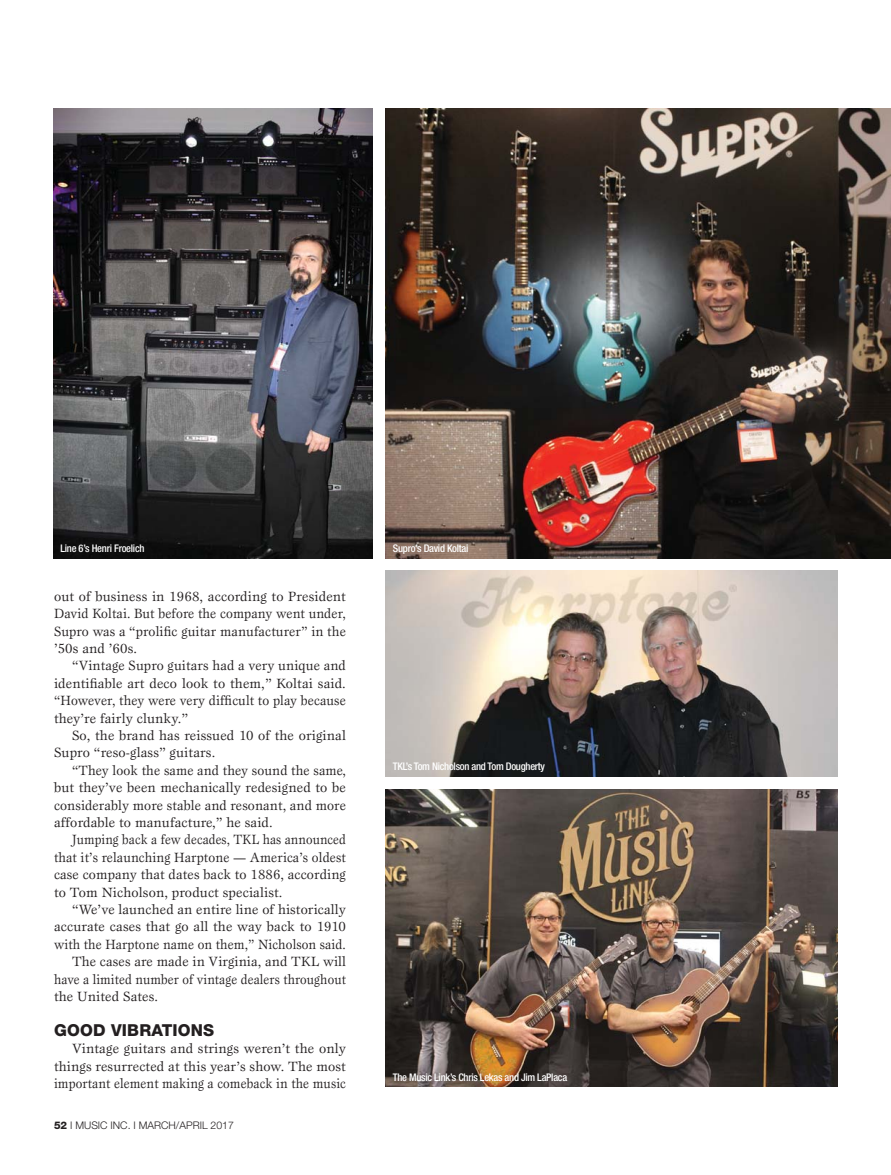
<style>
.page{position:relative;width:891px;height:1175px;background:#fff}
.page>*{position:absolute;margin:0;border:0;box-sizing:border-box;transform-origin:0 0}
.t1{font:800 16.5px "Helvetica Neue";letter-spacing:.01em;color:#231f20}
.t2{font:13.8px/17.4px "Esprit";letter-spacing:.01em;color:#231f20;text-align:justify}
.t3{font:13.8px/17.4px "Esprit";letter-spacing:.01em;color:#231f20;text-align:justify;scale:.9 1}
.t4{font:13.8px/17.4px "Esprit";letter-spacing:.01em;color:#231f20;text-align:justify;scale:.96 1}
.t5{font:13.8px "Esprit";letter-spacing:.01em;color:#231f20;scale:.91 1}
.t6{font:13.8px "Esprit";letter-spacing:.01em;color:#231f20;scale:.93 1}
.t7{font:500 condensed 10.5px "Helvetica Neue";letter-spacing:-.025em;color:#fff}
.t8{font:300 10.5px "Helvetica Neue";color:#231f20}
.s1{font-weight:800}
</style>
<div class="page">
<img style="left:54px;top:108px;width:318px;height:450px">
<img style="left:386px;top:108px;width:505px;height:450px">
<img style="left:386px;top:571px;width:451px;height:205px">
<img style="left:386px;top:789px;width:451px;height:297px">
<p class="t7" style="left:61px;top:542px;width:85px">Line 6’s Henri Froelich</p>
<p class="t7" style="left:393px;top:542px;width:77px">Supro’s David Koltai</p>
<p class="t2" style="left:54px;top:587px;width:293px">out of business in 1968, according to President David Koltai. But before the company went under, Supro was a “prolific guitar manufacturer” in the ’50s and ’60s.</p>
<p class="t2" style="left:54px;top:657px;width:293px;text-indent:18px">“Vintage Supro guitars had a very unique and identifiable art deco look to them,” Koltai said. “However, they were very difficult to play because they’re fairly clunky.”</p>
<p class="t2" style="left:54px;top:726px;width:293px;text-indent:18px">So, the brand has reissued 10 of the original<br>Supro “reso-glass” guitars.</p>
<p class="t4" style="left:54px;top:761px;width:306px;text-indent:18px">“They look the same and they sound the same, but they’ve been mechanically redesigned to be considerably more stable and resonant, and more affordable to manufacture,” he said.</p>
<p class="t3" style="left:54px;top:831px;width:326px;text-indent:18px">Jumping back a few decades, TKL has announced that it’s relaunching Harptone — America’s oldest case company that dates back to 1886, according to Tom Nicholson, product specialist.</p>
<p class="t2" style="left:72px;top:900px;width:275px">“We’ve launched an entire line of historically</p>
<p class="t2" style="left:54px;top:918px;width:293px">accurate cases that go all the way back to 1910</p>
<p class="t6" style="left:54px;top:935px;width:315px">with the Harptone name on them,” Nicholson said.</p>
<p class="t2" style="left:72px;top:952px;width:275px">The cases are made in Virginia, and TKL will</p>
<p class="t5" style="left:54px;top:970px;width:322px">have a limited number of vintage dealers throughout</p>
<p class="t2" style="left:54px;top:987px;width:106px">the United Sates.</p>
<p class="t1" style="left:54px;top:1020px;width:162px">GOOD VIBRATIONS</p>
<p class="t2" style="left:54px;top:1039px;width:293px;text-indent:18px">Vintage guitars and strings weren’t the only things resurrected at this year’s show. The most important element making a comeback in the music</p>
<p class="t8" style="left:54px;top:1119px;width:181px"><span class="s1">52</span> I MUSIC INC. I MARCH/APRIL 2017</p>
<p class="t7" style="left:393px;top:760px;width:154px">TKL’s Tom Nicholson and Tom Dougherty</p>
<p class="t7" style="left:393px;top:1070px;width:176px">The Music Link’s Chris Lekas and Jim LaPlaca</p>
</div>
